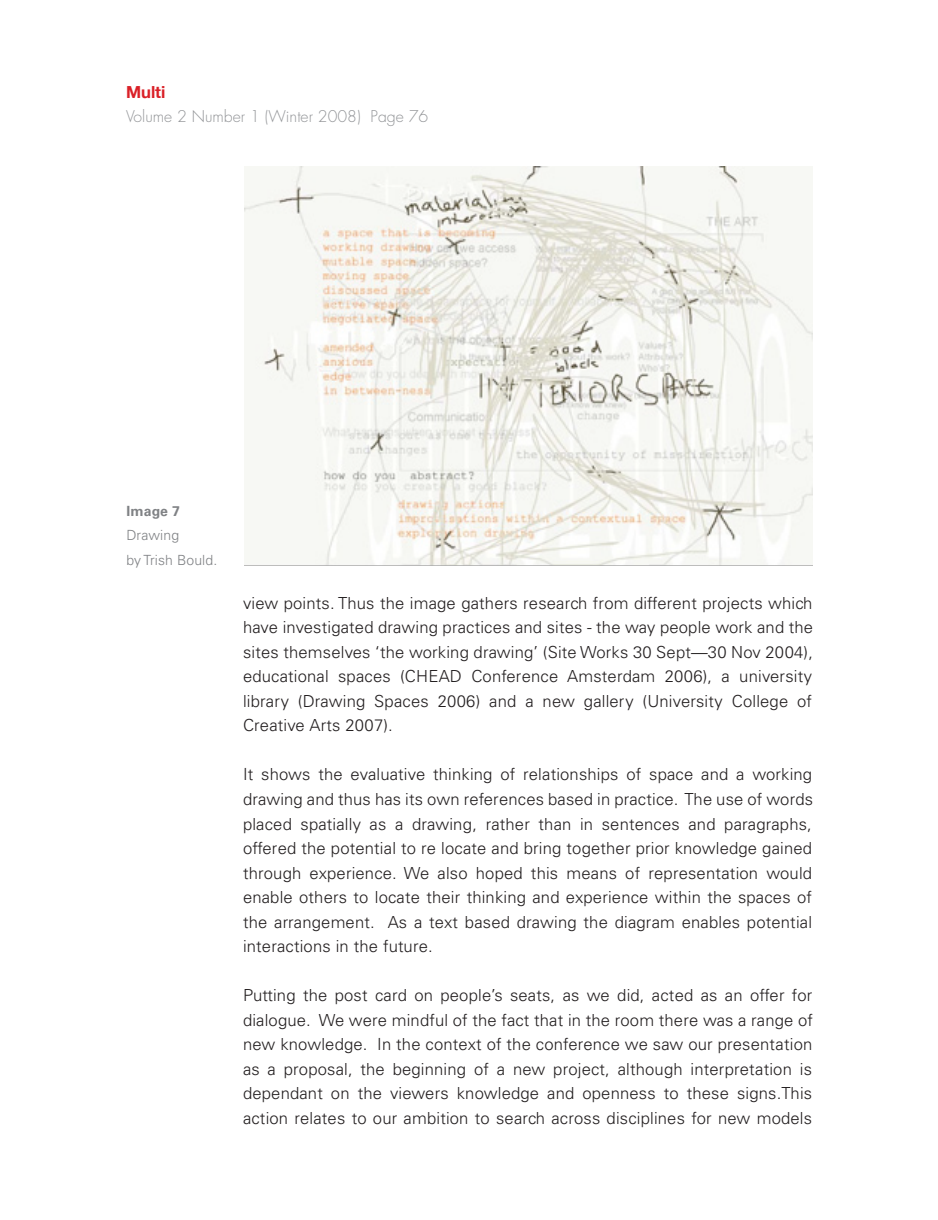
<style>
.page{position:relative;width:938px;height:1220px;background:#fff}
.page>*{position:absolute;margin:0;border:0;box-sizing:border-box;transform-origin:0 0}
.t1{font:300 16.62px/24.5px "Univers LT Std";letter-spacing:.01em;color:#231f20;text-align:justify}
.t2{font:700 16.62px "Helvetica Neue";color:#da2128}
.t3{font:300 15.75px "Futura";color:#939598}
.t4{font:300 14px/24.5px "Univers LT Std";letter-spacing:.01em;color:#808285}
.t5{font:700 14px "Univers LT Std";letter-spacing:.01em;color:#808285}
</style>
<div class="page">
<img style="left:244px;top:166px;width:568px;height:400px">
<p class="t2" style="left:126px;top:82px;width:41px">!"#$%</p>
<p class="t3" style="left:126px;top:107px;width:304px">Volume 2 Number 1 (Winter 2008) Page 76</p>
<p class="t5" style="left:126px;top:502px;width:55px">Image 7</p>
<p class="t4" style="left:126px;top:523px;width:92px">Drawing<br>by Trish Bould.</p>
<p class="t1" style="left:243px;top:591px;width:571px">view points. Thus the image gathers research from different projects which have investigated drawing practices and sites - the way people work and the sites themselves ‘the working drawing’ (Site Works 30 Sept—30 Nov 2004), educational spaces (CHEAD Conference Amsterdam 2006), a university library (Drawing Spaces 2006) and a new gallery (University College of Creative Arts 2007).</p>
<p class="t1" style="left:243px;top:762px;width:571px">It shows the evaluative thinking of relationships of space and a working drawing and thus has its own references based in practice. The use of words placed spatially as a drawing, rather than in sentences and paragraphs, offered the potential to re locate and bring together prior knowledge gained through experience. We also hoped this means of representation would enable others to locate their thinking and experience within the spaces of the arrangement. As a text based drawing the diagram enables potential interactions in the future.</p>
<p class="t1" style="left:243px;top:983px;width:571px">Putting the post card on people’s seats, as we did, acted as an offer for dialogue. We were mindful of the fact that in the room there was a range of new knowledge. In the context of the conference we saw our presentation as a proposal, the beginning of a new project, although interpretation is dependant on the viewers knowledge and openness to these signs.This action relates to our ambition to search across disciplines for new models</p>
</div>
